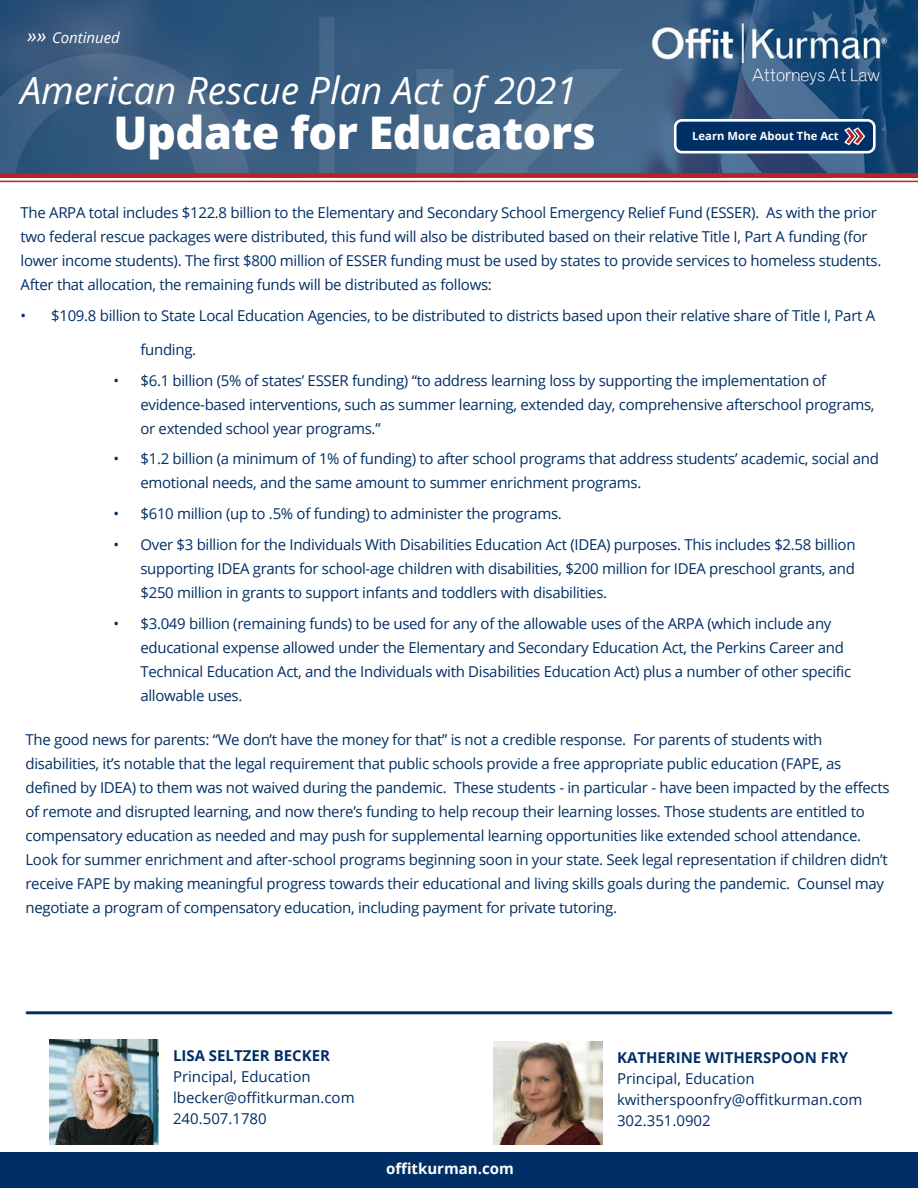
<style>
.page{position:relative;width:918px;height:1188px;background:#fff}
.page>*{position:absolute;margin:0;border:0;box-sizing:border-box;transform-origin:0 0}
.t1{font:800 45px "Open Sans";letter-spacing:-.01em;color:#fff}
.t2{font:italic 37.5px "Open Sans";color:#fff}
.t3{font:15px/24px "Open Sans";letter-spacing:-.02em;color:#002f65}
.t4{font:15px/21px "Open Sans";color:#002f65}
.t5{font:700 15px "Open Sans";color:#002f65}
.t6{font:700 15px "Open Sans";color:#fff}
.t7{font:italic 15px "Open Sans";color:#fff}
.t8{font:700 11.25px "Open Sans";color:#fff}
.s1{font-size:21px}
</style>
<div class="page">
<div style="left:0;top:1152px;width:918px;height:36px;background:#002f65"></div>
<img style="left:0;top:0;width:918px;height:173px">
<hr style="left:27px;top:1011px;width:864px;height:3px;background:#002f65">
<img style="left:50px;top:1040px;width:108px;height:105px">
<img style="left:494px;top:1041px;width:108px;height:103px">
<div style="left:0;top:173px;width:918px;height:5px;background:#b4252a"></div>
<hr style="left:0;top:181px;width:918px;height:1px;background:#b4252a">
<div style="left:675px;top:120px;width:199px;height:32px;background:#002f65;border-radius:7px"></div>
<div style="left:674px;top:119px;width:202px;height:34px;border:3px solid #fff;border-radius:7px"></div>
<svg style="left:844px;top:127px;width:21px;height:19px"></svg>
<p class="t7" style="left:27px;top:27px;width:94px"><span class="s1">»»</span> Continued</p>
<h2 class="t2" style="left:21px;top:65px;width:558px">American Rescue Plan Act of 2021</h2>
<h1 class="t1" style="left:113px;top:98px;width:484px">Update for Educators</h1>
<p class="t8" style="left:692px;top:128px;width:148px">Learn More About The Act</p>
<p class="t3" style="left:21px;top:200px;width:862px">The ARPA total includes $122.8 billion to the Elementary and Secondary School Emergency Relief Fund (ESSER). As with the prior two federal rescue packages were distributed, this fund will also be distributed based on their relative Title I, Part A funding (for lower income students). The first $800 million of ESSER funding must be used by states to provide services to homeless students.<br>After that allocation, the remaining funds will be distributed as follows:</p>
<p class="t3" style="left:21px;top:303px;width:856px">• $109.8 billion to State Local Education Agencies, to be distributed to districts based upon their relative share of Title I, Part A</p>
<p class="t3" style="left:140px;top:337px;width:57px">funding.</p>
<p class="t3" style="left:140px;top:368px;width:736px;text-indent:-27px">• $6.1 billion (5% of states’ ESSER funding) “to address learning loss by supporting the implementation of evidence-based interventions, such as summer learning, extended day, comprehensive afterschool programs, or extended school year programs.”</p>
<p class="t3" style="left:140px;top:447px;width:740px;text-indent:-27px">• $1.2 billion (a minimum of 1% of funding) to after school programs that address students’ academic, social and emotional needs, and the same amount to summer enrichment programs.</p>
<p class="t3" style="left:113px;top:501px;width:450px">• $610 million (up to .5% of funding) to administer the programs.</p>
<p class="t3" style="left:140px;top:532px;width:717px;text-align:justify;text-indent:-27px">• Over $3 billion for the Individuals With Disabilities Education Act (IDEA) purposes. This includes $2.58 billion supporting IDEA grants for school-age children with disabilities, $200 million for IDEA preschool grants, and $250 million in grants to support infants and toddlers with disabilities.</p>
<p class="t3" style="left:140px;top:611px;width:712px;text-indent:-27px">• $3.049 billion (remaining funds) to be used for any of the allowable uses of the ARPA (which include any educational expense allowed under the Elementary and Secondary Education Act, the Perkins Career and Technical Education Act, and the Individuals with Disabilities Education Act) plus a number of other specific allowable uses.</p>
<p class="t3" style="left:26px;top:727px;width:866px">The good news for parents: “We don’t have the money for that” is not a credible response. For parents of students with disabilities, it’s notable that the legal requirement that public schools provide a free appropriate public education (FAPE, as defined by IDEA) to them was not waived during the pandemic. These students - in particular - have been impacted by the effects of remote and disrupted learning, and now there’s funding to help recoup their learning losses. Those students are entitled to compensatory education as needed and may push for supplemental learning opportunities like extended school attendance.<br>Look for summer enrichment and after-school programs beginning soon in your state. Seek legal representation if children didn’t receive FAPE by making meaningful progress towards their educational and living skills goals during the pandemic. Counsel may negotiate a program of compensatory education, including payment for private tutoring.</p>
<p class="t5" style="left:173px;top:1045px;width:158px">LISA SELTZER BECKER</p>
<p class="t4" style="left:173px;top:1066px;width:183px">Principal, Education lbecker@offitkurman.com<br>240.507.1780</p>
<p class="t6" style="left:386px;top:1158px;width:129px">offitkurman.com</p>
<p class="t5" style="left:617px;top:1047px;width:233px">KATHERINE WITHERSPOON FRY</p>
<p class="t4" style="left:617px;top:1067px;width:247px">Principal, Education kwitherspoonfry@offitkurman.com<br>302.351.0902</p>
</div>
